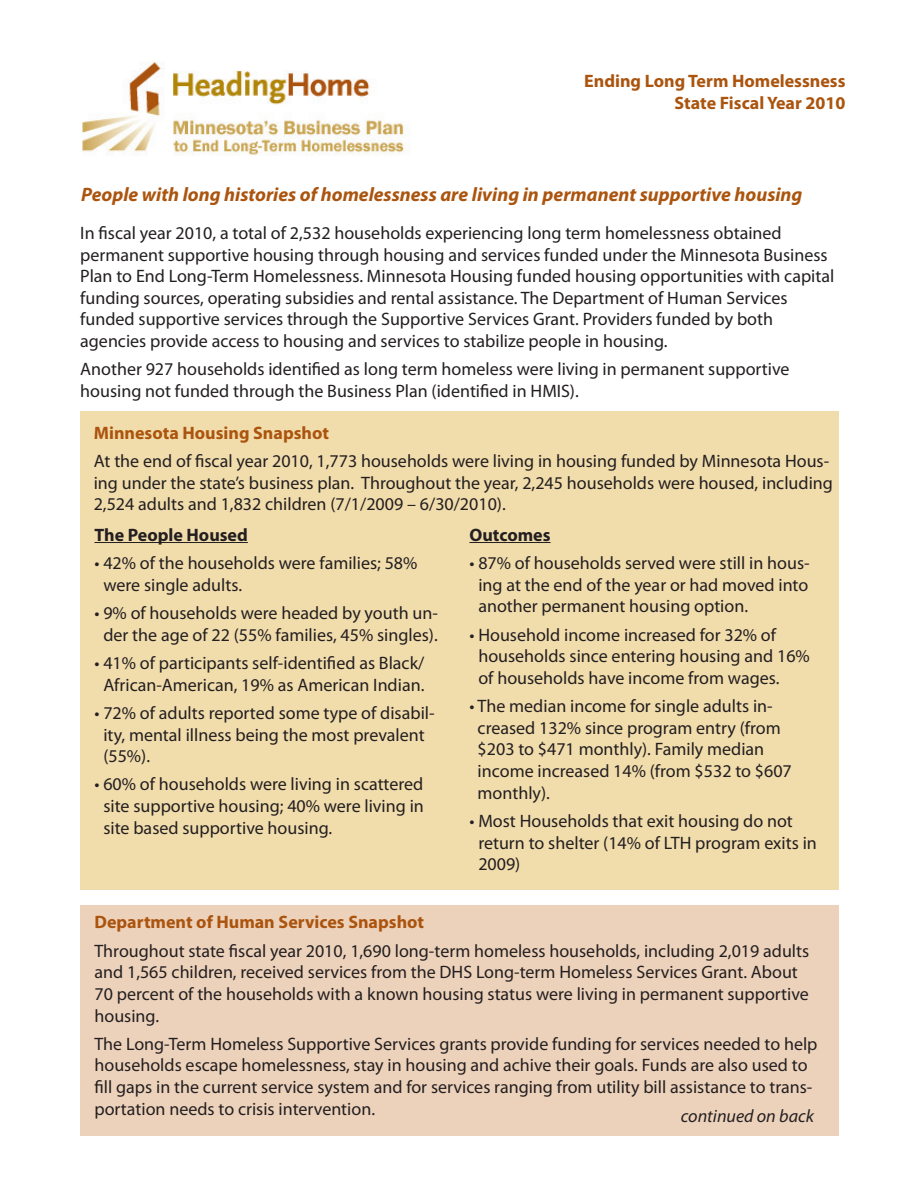
<style>
.page{position:relative;width:918px;height:1188px;background:#fff}
.page>*{position:absolute;margin:0;border:0;box-sizing:border-box;transform-origin:0 0}
.t1{font:italic 700 19.5px "Myriad Pro";color:#ab540e}
.t2{font:18px/21.6px "Myriad Pro";color:#231f20}
.t3{font:700 18px "Myriad Pro";color:#ab540e}
.t4{font:700 18px "Myriad Pro";color:#231f20}
.t5{font:italic 18px "Myriad Pro";color:#231f20}
</style>
<div class="page">
<div style="left:80px;top:411px;width:759px;height:479px;background:#f1dcac"></div>
<div style="left:80px;top:905px;width:759px;height:231px;background:#edd2bb"></div>
<img style="left:82px;top:62px;width:322px;height:93px">
<hr style="left:94px;top:542px;width:154px;height:1px;background:#231f20">
<hr style="left:470px;top:542px;width:81px;height:1px;background:#231f20">
<p class="t3" style="left:584px;top:69px;width:263px">Ending Long Term Homelessness</p>
<p class="t3" style="left:675px;top:91px;width:173px">State Fiscal Year 2010</p>
<p class="t1" style="left:81px;top:181px;width:723px">People with long histories of homelessness are living in permanent supportive housing</p>
<p class="t2" style="left:80px;top:222px;width:756px">In fiscal year 2010, a total of 2,532 households experiencing long term homelessness obtained permanent supportive housing through housing and services funded under the Minnesota Business Plan to End Long-Term Homelessness. Minnesota Housing funded housing opportunities with capital funding sources, operating subsidies and rental assistance. The Department of Human Services funded supportive services through the Supportive Services Grant. Providers funded by both agencies provide access to housing and services to stabilize people in housing.</p>
<p class="t2" style="left:80px;top:358px;width:711px">Another 927 households identified as long term homeless were living in permanent supportive housing not funded through the Business Plan (identified in HMIS).</p>
<p class="t3" style="left:94px;top:421px;width:237px">Minnesota Housing Snapshot</p>
<p class="t2" style="left:94px;top:450px;width:741px">At the end of fiscal year 2010, 1,773 households were living in housing funded by Minnesota Hous&shy;ing under the state’s business plan. Throughout the year, 2,245 households were housed, including<br>2,524 adults and 1,832 children (7/1/2009 – 6/30/2010).</p>
<p class="t4" style="left:94px;top:523px;width:155px">The People Housed</p>
<p class="t2" style="left:103px;top:552px;width:316px;text-indent:-9px">• 42% of the households were families; 58% were single adults.</p>
<p class="t2" style="left:94px;top:602px;width:345px;text-align:center">• 9% of households were headed by youth un&shy;der the age of 22 (55% families, 45% singles).</p>
<p class="t2" style="left:94px;top:652px;width:331px;text-align:center">• 41% of participants self-identified as Black/<br>African-American, 19% as American Indian.</p>
<p class="t2" style="left:103px;top:702px;width:333px;text-indent:-9px">• 72% of adults reported some type of disabil&shy;ity, mental illness being the most prevalent (55%).</p>
<p class="t2" style="left:103px;top:773px;width:322px;text-align:justify;text-indent:-9px">• 60% of households were living in scattered site supportive housing; 40% were living in site based supportive housing.</p>
<p class="t4" style="left:470px;top:523px;width:83px">Outcomes</p>
<p class="t2" style="left:478px;top:552px;width:333px;text-align:justify;text-indent:-9px">• 87% of households served were still in hous&shy;ing at the end of the year or had moved into another permanent housing option.</p>
<p class="t2" style="left:478px;top:623px;width:333px;text-indent:-9px">• Household income increased for 32% of households since entering housing and 16% of households have income from wages.</p>
<p class="t2" style="left:478px;top:695px;width:316px;text-indent:-8px">• The median income for single adults in&shy;creased 132% since program entry (from $203 to $471 monthly). Family median income increased 14% (from $532 to $607 monthly).</p>
<p class="t2" style="left:478px;top:810px;width:340px;text-indent:-9px">• Most Households that exit housing do not return to shelter (14% of LTH program exits in<br>2009)</p>
<p class="t3" style="left:95px;top:911px;width:331px">Department of Human Services Snapshot</p>
<p class="t2" style="left:95px;top:940px;width:716px">Throughout state fiscal year 2010, 1,690 long-term homeless households, including 2,019 adults and 1,565 children, received services from the DHS Long-term Homeless Services Grant. About 70 percent of the households with a known housing status were living in permanent supportive housing.</p>
<p class="t2" style="left:95px;top:1033px;width:725px">The Long-Term Homeless Supportive Services grants provide funding for services needed to help households escape homelessness, stay in housing and achive their goals. Funds are also used to fill gaps in the current service system and for services ranging from utility bill assistance to trans&shy;portation needs to crisis intervention.</p>
<p class="t5" style="left:681px;top:1105px;width:135px">continued on back</p>
</div>
